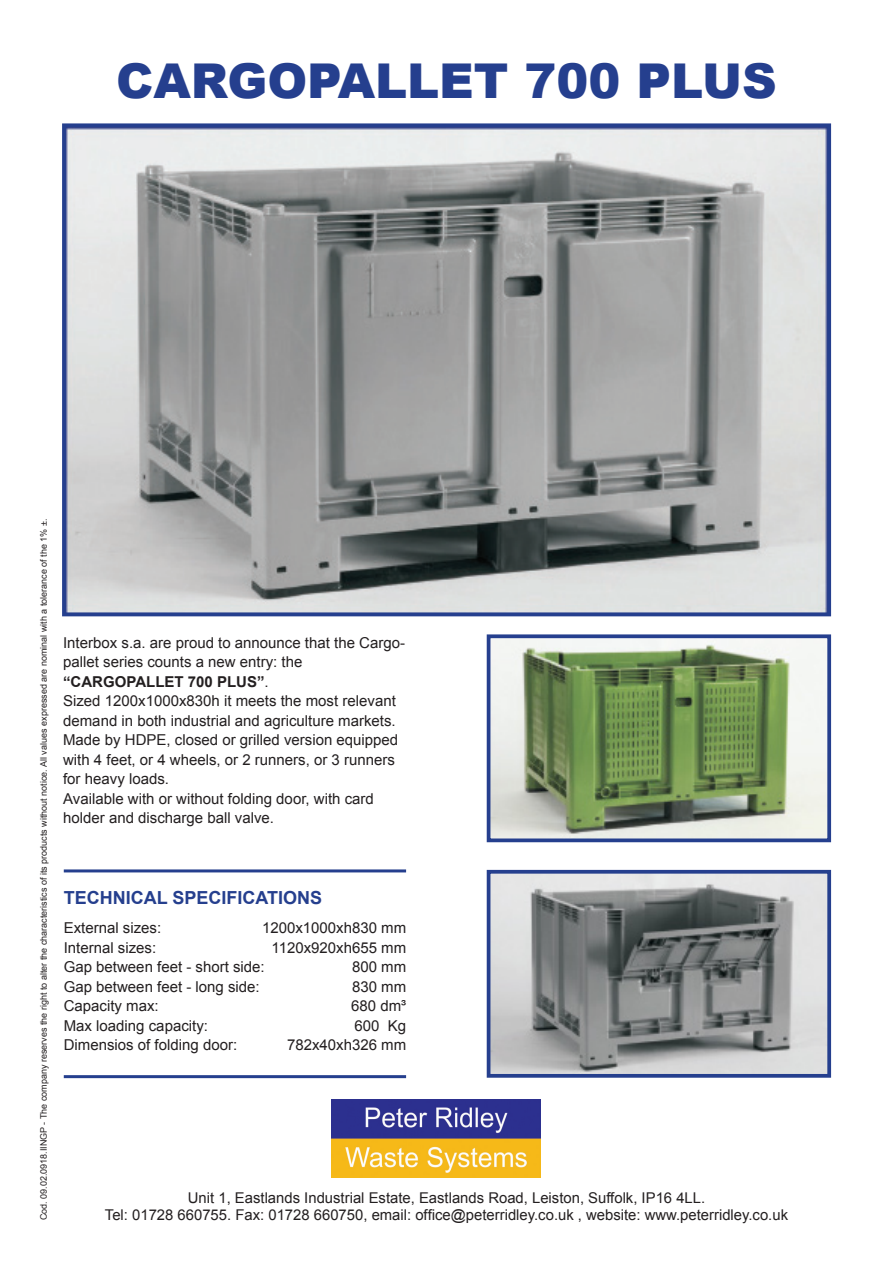
<style>
.page{position:relative;width:893px;height:1263px;background:#fff}
.page>*{position:absolute;margin:0;border:0;box-sizing:border-box;transform-origin:0 0}
.t1{font:900 48px "Arial";color:#253f8e}
.t2{font:700 18px "Arial";color:#253f8e}
.t3{font:15px/19.5px "Arial";color:#231f20}
.t4{font:14.85px "Arial";color:#231f20}
.t5{font:9px "Arial";color:#231f20}
.s1{font-weight:700}
</style>
<div class="page">
<img style="left:67px;top:128px;width:759px;height:483px">
<div style="left:62px;top:123px;width:769px;height:493px;border:4px solid #253f8e"></div>
<img style="left:492px;top:639px;width:334px;height:198px">
<div style="left:487px;top:634px;width:344px;height:208px;border:4px solid #253f8e"></div>
<img style="left:492px;top:875px;width:334px;height:198px">
<div style="left:487px;top:870px;width:344px;height:208px;border:4px solid #253f8e"></div>
<img style="left:331px;top:1099px;width:209px;height:78px">
<hr style="left:64px;top:869px;width:342px;height:3px;background:#253f8e">
<hr style="left:64px;top:1075px;width:342px;height:3px;background:#253f8e">
<h1 class="t1" style="left:116px;top:46px;width:662px">CARGOPALLET 700 PLUS</h1>
<p class="t5" style="left:38px;top:1220px;width:703px;rotate:-90deg">Cod. 09.02.0918.IINGP - The company reserves the right to alter the characteristics of its products without notice. All values expressed are nominal with a tolerance of the 1% ±.</p>
<p class="t3" style="left:63px;top:633px;width:343px">Interbox s.a. are proud to announce that the Cargo&shy;pallet series counts a new entry: the <span class="s1">“CARGOPALLET 700 PLUS”</span>.<br>Sized 1200x1000x830h it meets the most relevant demand in both industrial and agriculture markets.<br>Made by HDPE, closed or grilled version equipped with 4 feet, or 4 wheels, or 2 runners, or 3 runners for heavy loads.<br>Available with or without folding door, with card holder and discharge ball valve.</p>
<p class="t2" style="left:64px;top:886px;width:260px">TECHNICAL SPECIFICATIONS</p>
<p class="t3" style="left:64px;top:918px;width:202px">External sizes:<br>Internal sizes:<br>Gap between feet - short side:<br>Gap between feet - long side:<br>Capacity max:<br>Max loading capacity:<br>Dimensios of folding door:</p>
<p class="t3" style="left:262px;top:918px;width:146px;text-align:right">1200x1000xh830 mm<br>1120x920xh655 mm<br>800 mm<br>830 mm<br>680 dm³<br>600 Kg<br>782x40xh326 mm</p>
<p class="t4" style="left:188px;top:1188px;width:519px">Unit 1, Eastlands Industrial Estate, Eastlands Road, Leiston, Suffolk, IP16 4LL.</p>
<p class="t4" style="left:105px;top:1205px;width:685px">Tel: 01728 660755. Fax: 01728 660750, email: office@peterridley.co.uk , website: www.peterridley.co.uk</p>
</div>
